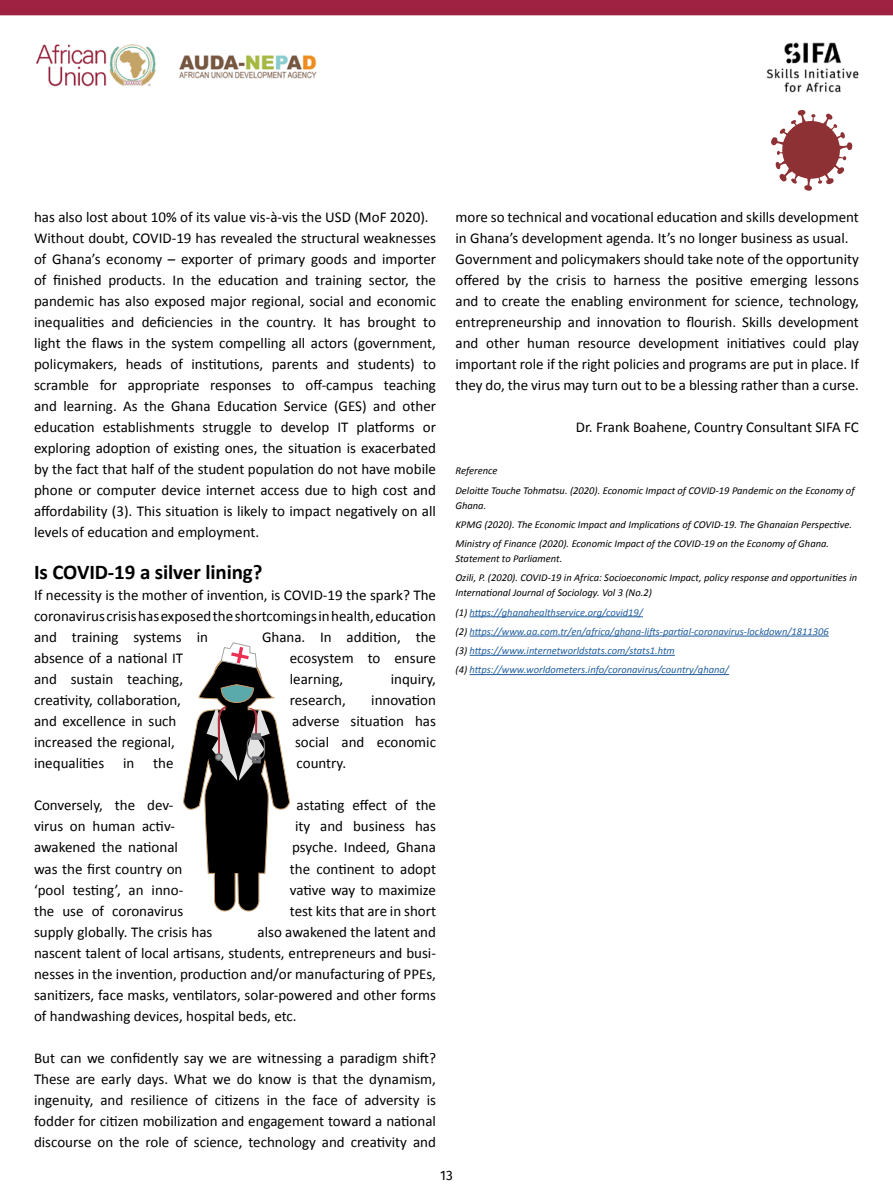
<style>
.page{position:relative;width:893px;height:1204px;background:#fff}
.page>*{position:absolute;margin:0;border:0;box-sizing:border-box;transform-origin:0 0}
.t1{font:700 21px "Calibri";letter-spacing:-.005em;color:#000}
.t2{font:15px/21px "Calibri";color:#000;text-align:justify}
.t3{font:13.5px "Fira Sans";color:#000}
.t4{font:italic 10.5px/19.2px "Calibri";color:#000}
.t5{font:italic 10.5px/19.2px "Calibri";color:#215e9e}
.s1{color:#000}
</style>
<div class="page">
<img style="left:729px;top:15px;width:154px;height:133px">
<img style="left:34px;top:15px;width:372px;height:72px">
<div style="left:0;top:0;width:893px;height:15px;background:#9f2242"></div>
<svg style="left:770px;top:109px;width:82px;height:82px"></svg>
<hr style="left:470px;top:616px;width:173px;height:1px;background:#215e9e">
<hr style="left:470px;top:635px;width:359px;height:1px;background:#215e9e">
<hr style="left:470px;top:655px;width:205px;height:1px;background:#215e9e">
<hr style="left:470px;top:674px;width:259px;height:1px;background:#215e9e">
<svg style="left:183px;top:642px;width:107px;height:269px"></svg>
<p class="t2" style="left:34px;top:206px;width:404px;text-align:left">has also lost about 10% of its value vis-à-vis the USD (MoF 2020).<br>Without doubt, COVID-19 has revealed the structural weaknesses of Ghana’s economy – exporter of primary goods and importer of finished products. In the education and training sector, the pandemic has also exposed major regional, social and economic inequalities and deficiencies in the country. It has brought to light the flaws in the system compelling all actors (government, policymakers, heads of institutions, parents and students) to scramble for appropriate responses to off-campus teaching and learning. As the Ghana Education Service (GES) and other education establishments struggle to develop IT platforms or exploring adoption of existing ones, the situation is exacerbated by the fact that half of the student population do not have mobile phone or computer device internet access due to high cost and affordability (3). This situation is likely to impact negatively on all levels of education and employment.</p>
<h1 class="t1" style="left:34px;top:557px;width:230px">Is COVID-19 a silver lining?</h1>
<p class="t2" style="left:34px;top:584px;width:403px">If necessity is the mother of invention, is COVID-19 the spark? The coronavirus crisis has exposed the shortcomings in health, education and training systems in</p>
<p class="t2" style="left:262px;top:626px;width:176px">Ghana. In addition, the</p>
<p class="t2" style="left:34px;top:647px;width:151px">absence of a national IT</p>
<p class="t2" style="left:290px;top:647px;width:148px">ecosystem to ensure</p>
<p class="t2" style="left:34px;top:668px;width:151px">and sustain teaching,</p>
<p class="t2" style="left:290px;top:668px;width:55px">learning,</p>
<p class="t2" style="left:391px;top:668px;width:47px">inquiry,</p>
<p class="t2" style="left:34px;top:689px;width:148px">creativity, collaboration,</p>
<p class="t2" style="left:290px;top:689px;width:57px">research,</p>
<p class="t2" style="left:371px;top:689px;width:66px">innovation</p>
<p class="t2" style="left:34px;top:710px;width:144px">and excellence in such</p>
<p class="t2" style="left:292px;top:710px;width:145px">adverse situation has</p>
<p class="t2" style="left:34px;top:731px;width:142px">increased the regional,</p>
<p class="t2" style="left:295px;top:731px;width:142px">social and economic</p>
<p class="t2" style="left:34px;top:752px;width:72px">inequalities</p>
<p class="t2" style="left:123px;top:752px;width:13px">in</p>
<p class="t2" style="left:153px;top:752px;width:22px">the</p>
<p class="t2" style="left:297px;top:752px;width:51px">country.</p>
<p class="t2" style="left:34px;top:794px;width:141px">Conversely, the dev-</p>
<p class="t2" style="left:297px;top:794px;width:141px">astating effect of the</p>
<p class="t2" style="left:34px;top:815px;width:142px">virus on human activ-</p>
<p class="t2" style="left:295px;top:815px;width:142px">ity and business has</p>
<p class="t2" style="left:34px;top:836px;width:145px">awakened the national</p>
<p class="t2" style="left:292px;top:836px;width:145px">psyche. Indeed, Ghana</p>
<p class="t2" style="left:34px;top:857px;width:150px">was the first country on</p>
<p class="t2" style="left:290px;top:857px;width:148px">the continent to adopt</p>
<p class="t2" style="left:34px;top:878px;width:151px">‘pool testing’, an inno-</p>
<p class="t2" style="left:290px;top:878px;width:148px">vative way to maximize</p>
<p class="t2" style="left:34px;top:899px;width:151px">the use of coronavirus</p>
<p class="t2" style="left:290px;top:899px;width:148px">test kits that are in short</p>
<p class="t2" style="left:34px;top:920px;width:180px">supply globally. The crisis has</p>
<p class="t2" style="left:34px;top:920px;width:404px;text-indent:224px">also awakened the latent and nascent talent of local artisans, students, entrepreneurs and busi&shy;nesses in the invention, production and/or manufacturing of PPEs, sanitizers, face masks, ventilators, solar-powered and other forms of handwashing devices, hospital beds, etc.</p>
<p class="t2" style="left:34px;top:1046px;width:403px">But can we confidently say we are witnessing a paradigm shift?<br>These are early days. What we do know is that the dynamism, ingenuity, and resilience of citizens in the face of adversity is fodder for citizen mobilization and engagement toward a national discourse on the role of science, technology and creativity and</p>
<p class="t2" style="left:455px;top:206px;width:405px;text-align:left">more so technical and vocational education and skills development in Ghana’s development agenda. It’s no longer business as usual.<br>Government and policymakers should take note of the opportunity offered by the crisis to harness the positive emerging lessons and to create the enabling environment for science, technology, entrepreneurship and innovation to flourish. Skills development and other human resource development initiatives could play important role if the right policies and programs are put in place. If they do, the virus may turn out to be a blessing rather than a curse.</p>
<p class="t2" style="left:576px;top:416px;width:285px">Dr. Frank Boahene, Country Consultant SIFA FC</p>
<p class="t4" style="left:455px;top:460px;width:401px">Reference<br>Deloitte Touche Tohmatsu. (2020). Economic Impact of COVID-19 Pandemic on the Economy of</p>
<p class="t4" style="left:455px;top:495px;width:398px">Ghana.<br>KPMG (2020). The Economic Impact and Implications of COVID-19. The Ghanaian Perspective.<br>Ministry of Finance (2020). Economic Impact of the COVID-19 on the Economy of Ghana.</p>
<p class="t4" style="left:455px;top:548px;width:403px">Statement to Parliament.<br>Ozili, P. (2020). COVID-19 in Africa: Socioeconomic Impact, policy response and opportunities in</p>
<p class="t5" style="left:455px;top:583px;width:375px"><span class="s1">International Journal of Sociology. Vol 3 (No.2)<br>(1)</span> https://ghanahealthservice.org/covid19/<br><span class="s1">(2)</span> https://www.aa.com.tr/en/africa/ghana-lifts-partial-coronavirus-lockdown/1811306 <span class="s1">(3)</span> https://www.internetworldstats.com/stats1.htm<br><span class="s1">(4)</span> https://www.worldometers.info/coronavirus/country/ghana/</p>
<p class="t3" style="left:440px;top:1165px;width:14px">13</p>
</div>
